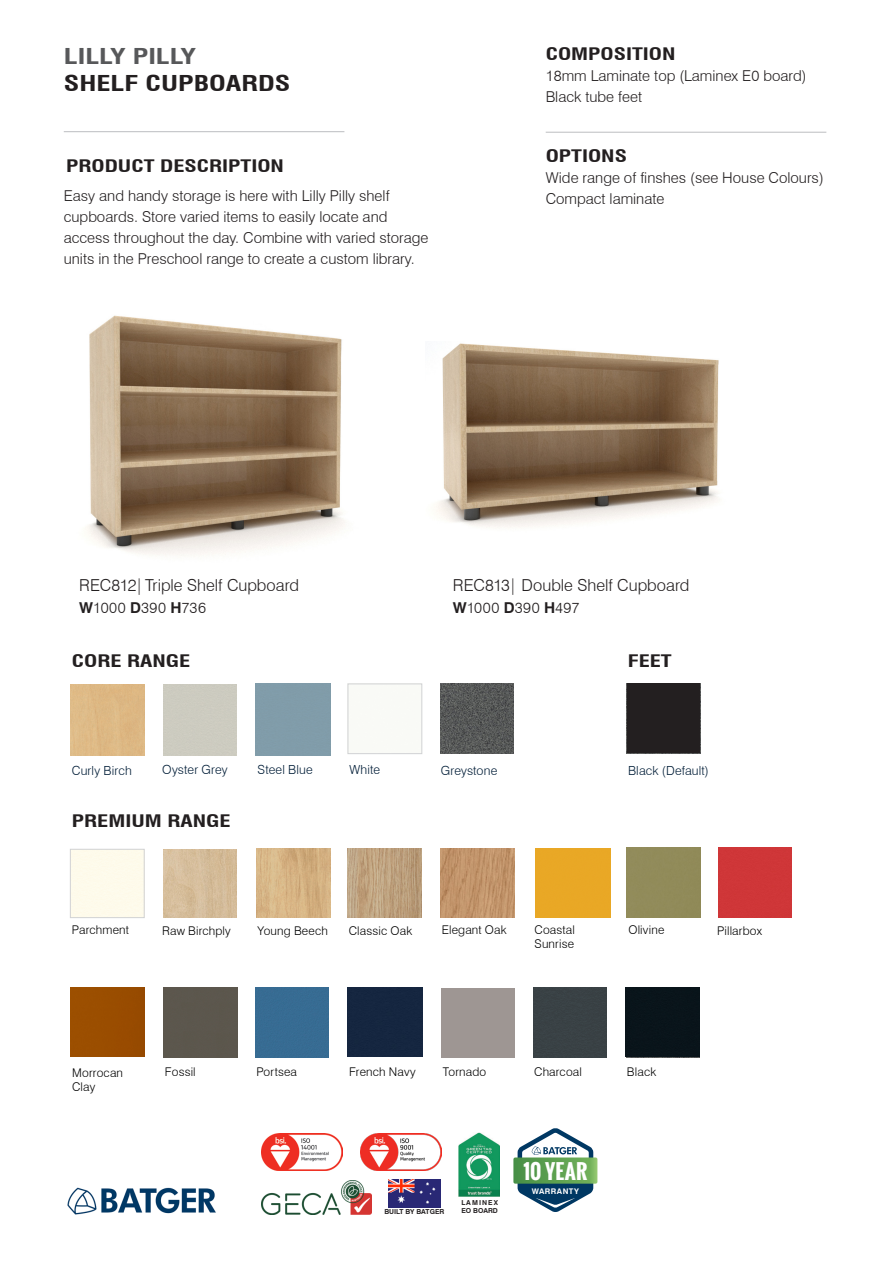
<style>
.page{position:relative;width:893px;height:1263px;background:#fff}
.page>*{position:absolute;margin:0;border:0;box-sizing:border-box;transform-origin:0 0}
.t1{font:700 condensed 21.3px/27px "Swiss 721 BT";color:#231f20;scale:1.33 1}
.t2{font:700 20.4px "Oswald";letter-spacing:.01em;color:#fff}
.t3{font:700 condensed 16.8px "Swiss 721 BT";color:#231f20;scale:1.33 1}
.Product_Code{font:300 16.5px "Swiss 721 BT";color:#231f20}
.Product_Code-2{font:300 15px/21px "Swiss 721 BT";color:#231f20}
.Product_Code-3{font:300 15px "Swiss 721 BT";letter-spacing:.025em;color:#231f20}
.t4{font:300 12.6px "Swiss 721 BT";letter-spacing:.01em;color:#001d37}
.t5{font:300 12px/13.8px "Swiss 721 BT";letter-spacing:.015em;color:#000}
.t6{font:700 7.8px "Swiss 721 BT";letter-spacing:.055em;color:#fff}
.t7{font:700 6.9px "Swiss 721 BT";color:#231f20}
.t8{font:700 6.75px/8.2px "Swiss 721 BT";letter-spacing:.15em;color:#231f20}
.s1{color:#57585a}
.s2{font-weight:700}
</style>
<div class="page">
<hr style="left:546px;top:132px;width:280px;height:1px;background:#bcbdc0">
<img style="left:67px;top:1187px;width:149px;height:28px">
<img style="left:261px;top:1133px;width:81px;height:38px">
<img style="left:360px;top:1133px;width:81px;height:38px">
<img style="left:388px;top:1179px;width:52px;height:28px">
<svg style="left:513px;top:1128px;width:84px;height:84px"></svg>
<img style="left:261px;top:1180px;width:111px;height:35px">
<img style="left:459px;top:1132px;width:41px;height:64px">
<hr style="left:64px;top:131px;width:280px;height:1px;background:#bcbdc0">
<img style="left:87px;top:315px;width:258px;height:241px">
<img style="left:436px;top:343px;width:283px;height:185px">
<img style="left:256px;top:849px;width:74px;height:69px">
<div style="left:70px;top:987px;width:75px;height:70px;background:#9a4d00"></div>
<div style="left:536px;top:848px;width:74px;height:70px;background:#e9a825"></div>
<div style="left:347px;top:987px;width:75px;height:70px;background:#152640"></div>
<div style="left:625px;top:987px;width:75px;height:69px;background:#09141a"></div>
<div style="left:70px;top:684px;width:74px;height:71px;background:#ddb985"></div>
<div style="left:70px;top:849px;width:74px;height:69px;border:1px solid #d1d2d4"></div>
<div style="left:627px;top:848px;width:74px;height:70px;background:#918b5a"></div>
<img style="left:163px;top:849px;width:73px;height:69px">
<div style="left:718px;top:848px;width:73px;height:70px;background:#cf3638"></div>
<img style="left:440px;top:684px;width:73px;height:70px">
<img style="left:441px;top:849px;width:73px;height:69px">
<div style="left:255px;top:988px;width:74px;height:70px;background:#376b93"></div>
<div style="left:533px;top:988px;width:74px;height:70px;background:#394145"></div>
<div style="left:348px;top:684px;width:74px;height:70px;border:1px solid #d1d2d4"></div>
<img style="left:347px;top:849px;width:74px;height:69px">
<div style="left:163px;top:988px;width:74px;height:69px;background:#5c574d"></div>
<div style="left:441px;top:988px;width:74px;height:69px;background:#9e9693"></div>
<div style="left:627px;top:683px;width:73px;height:70px;background:#231f20"></div>
<p class="t1" style="left:64px;top:43px;width:172px"><span class="s1">LILLY PILLY<br></span>SHELF CUPBOARDS</p>
<p class="t3" style="left:66px;top:156px;width:165px">PRODUCT DESCRIPTION</p>
<p class="Product_Code-2" style="left:64px;top:185px;width:366px">Easy and handy storage is here with Lilly Pilly shelf cupboards. Store varied items to easily locate and access throughout the day. Combine with varied storage units in the Preschool range to create a custom library.</p>
<p class="t3" style="left:546px;top:43px;width:99px">COMPOSITION</p>
<p class="Product_Code-2" style="left:546px;top:65px;width:262px">18mm Laminate top (Laminex E0 board)</p>
<p class="Product_Code-2" style="left:546px;top:86px;width:98px">Black tube feet</p>
<p class="t3" style="left:546px;top:145px;width:63px">OPTIONS</p>
<p class="Product_Code-2" style="left:546px;top:167px;width:280px">Wide range of finshes (see House Colours)</p>
<p class="Product_Code-2" style="left:546px;top:188px;width:120px">Compact laminate</p>
<p class="Product_Code" style="left:79px;top:575px;width:221px">REC812|Triple Shelf Cupboard</p>
<p class="Product_Code-3" style="left:79px;top:599px;width:128px"><span class="s2">W</span>1000 <span class="s2">D</span>390 <span class="s2">H</span>736</p>
<p class="Product_Code" style="left:453px;top:575px;width:238px">REC813| Double Shelf Cupboard</p>
<p class="Product_Code-3" style="left:453px;top:599px;width:128px"><span class="s2">W</span>1000 <span class="s2">D</span>390 <span class="s2">H</span>497</p>
<p class="t3" style="left:72px;top:651px;width:91px">CORE RANGE</p>
<p class="t3" style="left:628px;top:651px;width:35px">FEET</p>
<p class="t4" style="left:72px;top:763px;width:61px">Curly Birch</p>
<p class="t4" style="left:162px;top:762px;width:67px">Oyster Grey</p>
<p class="t4" style="left:258px;top:762px;width:57px">Steel Blue</p>
<p class="t4" style="left:349px;top:762px;width:32px">White</p>
<p class="t4" style="left:441px;top:763px;width:58px">Greystone</p>
<p class="t4" style="left:628px;top:762px;width:82px">Black (Default)</p>
<p class="t3" style="left:72px;top:810px;width:121px">PREMIUM RANGE</p>
<p class="t5" style="left:72px;top:923px;width:59px">Parchment</p>
<p class="t5" style="left:628px;top:922px;width:37px">Olivine</p>
<p class="t5" style="left:534px;top:923px;width:42px">Coastal<br>Sunrise</p>
<p class="t5" style="left:442px;top:923px;width:66px">Elegant Oak</p>
<p class="t5" style="left:162px;top:924px;width:70px">Raw Birchply</p>
<p class="t5" style="left:717px;top:923px;width:46px">Pillarbox</p>
<p class="t5" style="left:349px;top:924px;width:65px">Classic Oak</p>
<p class="t5" style="left:258px;top:924px;width:72px">Young Beech</p>
<p class="t5" style="left:72px;top:1066px;width:52px">Morrocan<br>Clay</p>
<p class="t5" style="left:256px;top:1064px;width:42px">Portsea</p>
<p class="t5" style="left:534px;top:1064px;width:49px">Charcoal</p>
<p class="t5" style="left:349px;top:1064px;width:68px">French Navy</p>
<p class="t5" style="left:627px;top:1064px;width:31px">Black</p>
<p class="t5" style="left:165px;top:1065px;width:32px">Fossil</p>
<p class="t5" style="left:443px;top:1065px;width:45px">Tornado</p>
<p class="t7" style="left:384px;top:1208px;width:62px">BUILT BY BATGER</p>
<p class="t8" style="left:461px;top:1198px;width:38px">LAMINEX<br>EO BOARD</p>
<p class="t2" style="left:524px;top:1156px;width:65px">10 YEAR</p>
<p class="t6" style="left:532px;top:1187px;width:49px">WARRANTY</p>
</div>
